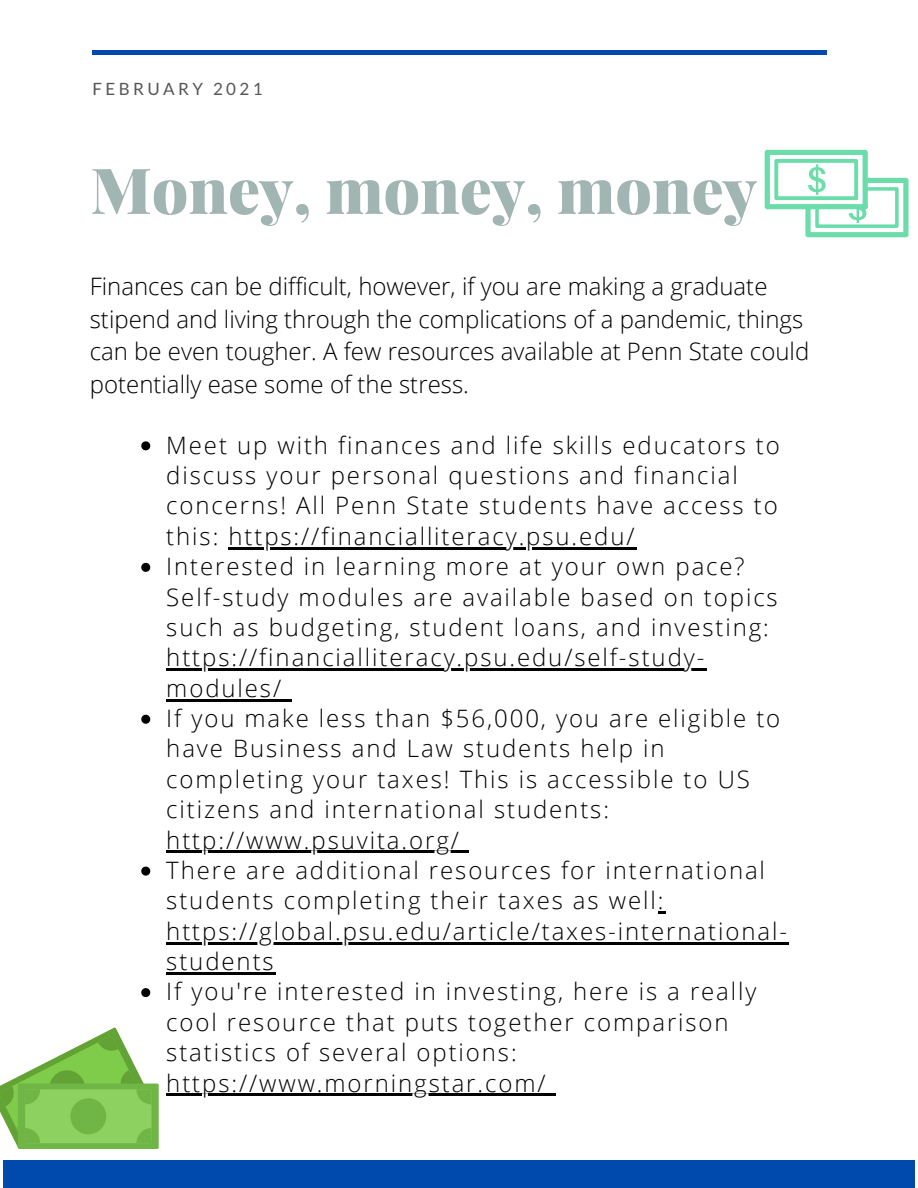
<style>
.page{position:relative;width:918px;height:1188px;background:#fff}
.page>*{position:absolute;margin:0;border:0;box-sizing:border-box;transform-origin:0 0}
.t1{font:900 63.45px "Playfair Display";color:#a1b5b3}
.t2{font:300 24px/30.3px "Open Sans";letter-spacing:.08em;color:#000}
.t3{font:300 24px/32.7px "Open Sans";color:#000}
.t4{font:16.95px "Lato";letter-spacing:.2em;color:#565656}
</style>
<div class="page">
<div style="left:3px;top:1161px;width:912px;height:27px;background:#004aad"></div>
<hr style="left:92px;top:50px;width:734px;height:4px;background:#004aad">
<svg style="left:141px;top:441px;width:9px;height:9px"></svg>
<hr style="left:228px;top:547px;width:409px;height:2px;background:#000">
<svg style="left:141px;top:563px;width:9px;height:9px"></svg>
<hr style="left:166px;top:669px;width:540px;height:2px;background:#000">
<hr style="left:166px;top:699px;width:117px;height:2px;background:#000">
<svg style="left:283px;top:699px;width:8px;height:2px"></svg>
<svg style="left:141px;top:715px;width:9px;height:9px"></svg>
<hr style="left:166px;top:851px;width:295px;height:2px;background:#000">
<svg style="left:461px;top:851px;width:8px;height:2px"></svg>
<svg style="left:141px;top:867px;width:9px;height:9px"></svg>
<svg style="left:658px;top:912px;width:7px;height:2px"></svg>
<hr style="left:166px;top:942px;width:623px;height:2px;background:#000">
<hr style="left:166px;top:972px;width:110px;height:3px;background:#000">
<svg style="left:141px;top:988px;width:9px;height:9px"></svg>
<hr style="left:166px;top:1094px;width:382px;height:2px;background:#000">
<svg style="left:548px;top:1094px;width:8px;height:2px"></svg>
<svg style="left:765px;top:150px;width:143px;height:87px"></svg>
<div style="left:18px;top:1084px;width:141px;height:65px;background:#70b646"></div>
<svg style="left:0;top:1027px;width:152px;height:122px"></svg>
<p class="t4" style="left:93px;top:78px;width:171px">FEBRUARY 2021</p>
<p class="t1" style="left:90px;top:145px;width:668px">Money, money, money</p>
<p class="t3" style="left:90px;top:269px;width:721px">Finances can be difficult, however, if you are making a graduate stipend and living through the complications of a pandemic, things can be even tougher. A few resources available at Penn State could potentially ease some of the stress.</p>
<p class="t2" style="left:166px;top:429px;width:615px">Meet up with finances and life skills educators to discuss your personal questions and financial concerns! All Penn State students have access to this: https://financialliteracy.psu.edu/</p>
<p class="t2" style="left:166px;top:551px;width:613px">Interested in learning more at your own pace?<br>Self-study modules are available based on topics such as budgeting, student loans, and investing: https://financialliteracy.psu.edu/self-study&shy;modules/</p>
<p class="t2" style="left:166px;top:703px;width:616px">If you make less than $56,000, you are eligible to have Business and Law students help in completing your taxes! This is accessible to US citizens and international students: http://www.psuvita.org/</p>
<p class="t2" style="left:166px;top:855px;width:622px">There are additional resources for international students completing their taxes as well: https://global.psu.edu/article/taxes-international&shy;students</p>
<p class="t2" style="left:166px;top:976px;width:592px">If you're interested in investing, here is a really cool resource that puts together comparison statistics of several options: https://www.morningstar.com/</p>
</div>
